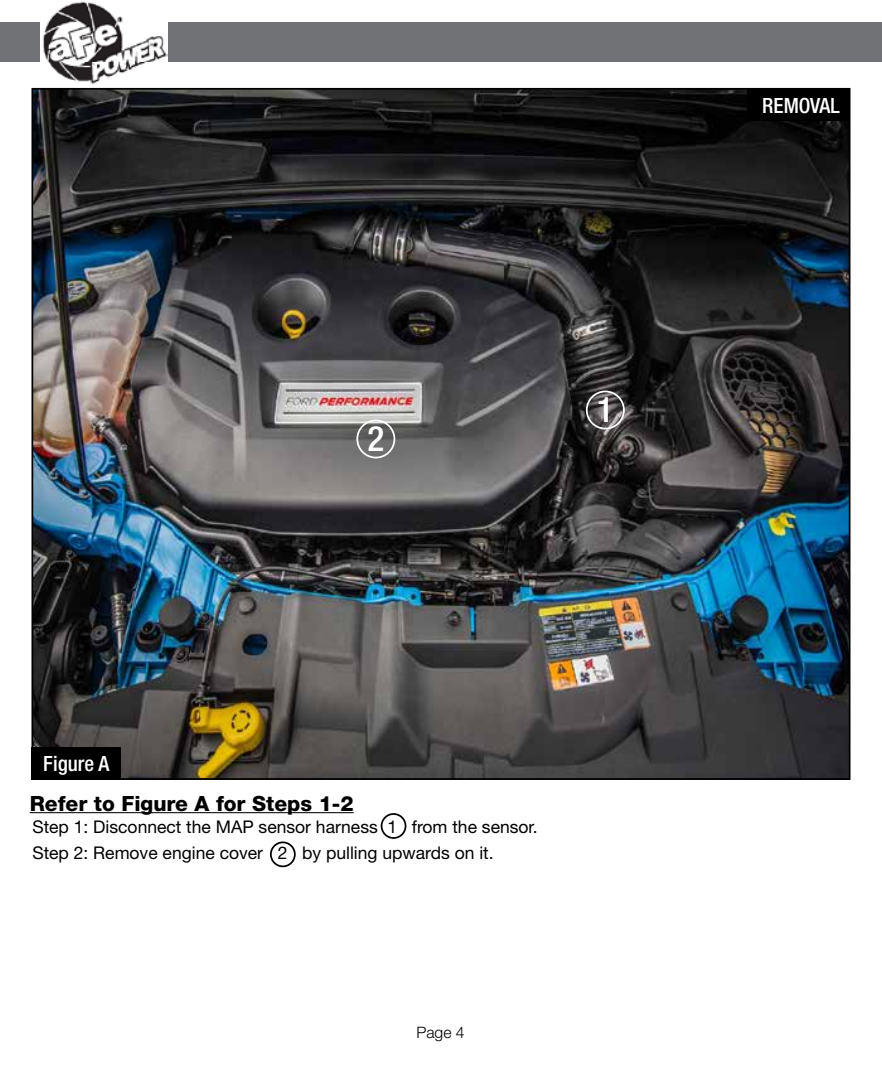
<style>
.page{position:relative;width:882px;height:1071px;background:#fff}
.page>*{position:absolute;margin:0;border:0;box-sizing:border-box;transform-origin:0 0}
.t1{font:500 condensed 35px "Helvetica Neue";color:#fff}
.t2{font:800 21px "Helvetica Neue";color:#000}
.t3{font:500 condensed 21px "Helvetica Neue";color:#fff}
.t4{font:17.5px/26.2px "Helvetica Neue";color:#000}
.t5{font:300 15.75px "Helvetica Neue";color:#000}
</style>
<div class="page">
<div style="left:0;top:23px;width:882px;height:39px;background:#717275"></div>
<img style="left:40px;top:1px;width:127px;height:83px">
<img style="left:35px;top:91px;width:812px;height:686px">
<hr style="left:30px;top:812px;width:324px;height:1px;background:#000">
<div style="left:747px;top:88px;width:103px;height:33px;background:#000"></div>
<div style="left:356px;top:420px;width:39px;height:38px;border:2px solid #fff;border-radius:50%"></div>
<div style="left:586px;top:391px;width:39px;height:38px;border:2px solid #fff;border-radius:50%"></div>
<div style="left:381px;top:813px;width:25px;height:26px;border:2px solid #000;border-radius:50%"></div>
<div style="left:270px;top:841px;width:26px;height:26px;border:2px solid #000;border-radius:50%"></div>
<div style="left:32px;top:747px;width:89px;height:33px;background:#000"></div>
<h1 class="t1" style="left:367px;top:418px;width:18px">2</h1>
<h1 class="t1" style="left:597px;top:389px;width:18px">1</h1>
<p class="t3" style="left:43px;top:751px;width:67px">Figure A</p>
<p class="t2" style="left:30px;top:791px;width:325px">Refer to Figure A for Steps 1-2</p>
<p class="t4" style="left:32px;top:813px;width:507px">Step 1: Disconnect the MAP sensor harness 1 from the sensor.<br>Step 2: Remove engine cover 2 by pulling upwards on it.</p>
<p class="t5" style="left:416px;top:1023px;width:50px">Page 4</p>
<p class="t3" style="left:762px;top:93px;width:79px">REMOVAL</p>
</div>
